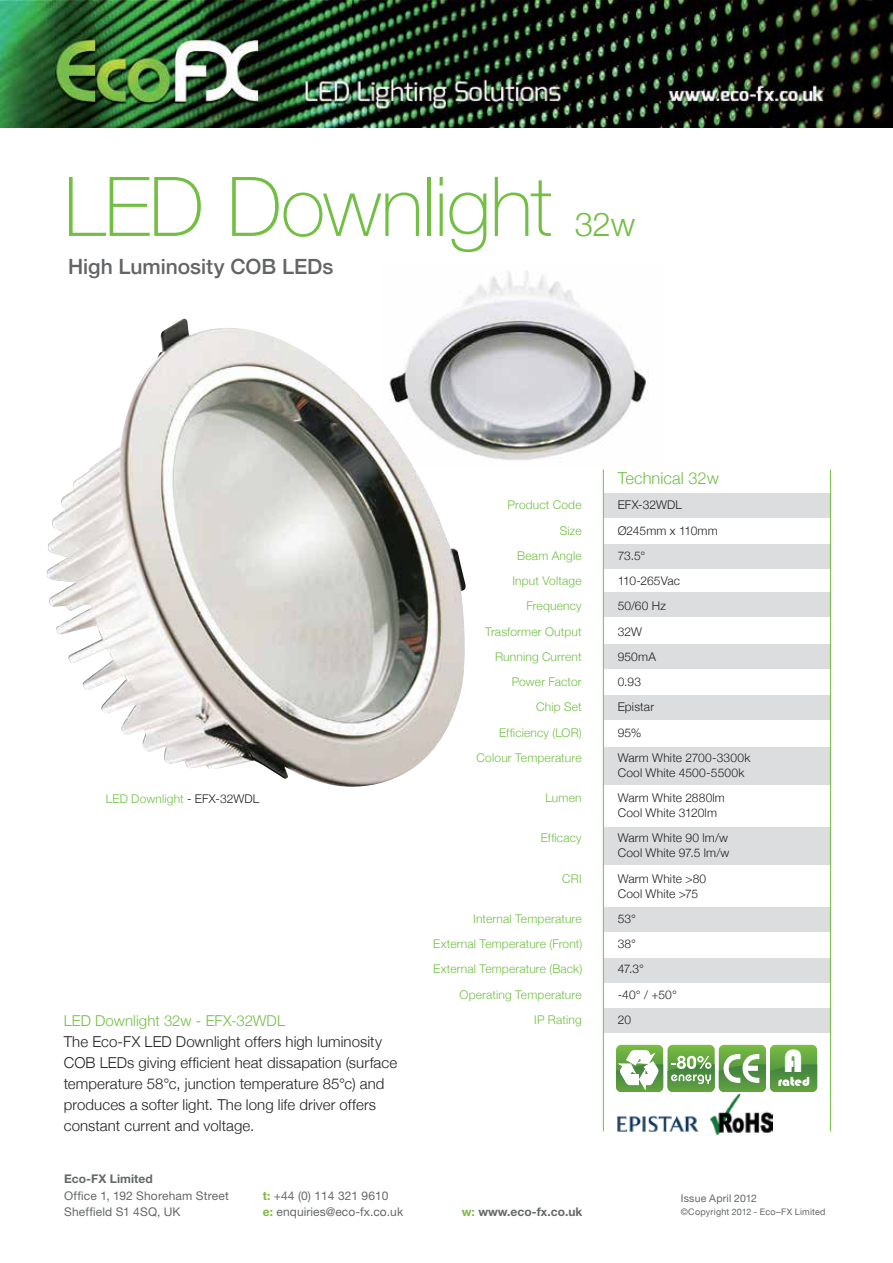
<style>
.page{position:relative;width:893px;height:1263px;background:#fff}
.page>*{position:absolute;margin:0;border:0;box-sizing:border-box;transform-origin:0 0}
.t1{font:100 82.5px "Helvetica Neue";letter-spacing:-.015em;color:#72bf44}
.t2{font:300 33px "Helvetica Neue";color:#72bf44}
.t3{font:32.85px "Bauhaus 93";color:#fff}
.t4{font:500 21px "Helvetica Neue";color:#636466}
.t5{font:300 16.5px "Helvetica Neue";color:#72bf44}
.t6{font:300 15px/21px "Helvetica Neue";letter-spacing:.005em;color:#231f20}
.t7{font:300 15px "Helvetica Neue";letter-spacing:.005em;color:#72bf44}
.t8{font:13.5px "Bauhaus 93";color:#fff}
.t9{font:300 12px "Helvetica Neue";letter-spacing:.015em;color:#72bf44}
.t10{font:300 12px/15px "Helvetica Neue";letter-spacing:.015em;color:#231f20}
.t11{font:12px/16.5px "Helvetica Neue";letter-spacing:.01em;color:#656868}
.t12{font:700 12px "Helvetica Neue";letter-spacing:.005em;color:#656868}
.t13{font:300 12px "Helvetica Neue";letter-spacing:-.005em;color:#231f20}
.t14{font:10.5px "Helvetica Neue";letter-spacing:.02em;color:#656868}
.t15{font:9px "Helvetica Neue";letter-spacing:.025em;color:#656868}
.s1{color:#231f20}
.s2{font-weight:700;color:#82b841}
.s3{color:#82b841}
</style>
<div class="page">
<img style="left:448px;top:271px;width:201px;height:190px">
<img style="left:47px;top:317px;width:420px;height:470px">
<div style="left:604px;top:747px;width:226px;height:37px;background:#dcddde"></div>
<div style="left:604px;top:828px;width:226px;height:37px;background:#dcddde"></div>
<div style="left:604px;top:907px;width:226px;height:24px;background:#dcddde"></div>
<div style="left:604px;top:695px;width:226px;height:24px;background:#dcddde"></div>
<div style="left:604px;top:644px;width:226px;height:24px;background:#dcddde"></div>
<div style="left:604px;top:592px;width:226px;height:24px;background:#dcddde"></div>
<div style="left:604px;top:544px;width:226px;height:24px;background:#dcddde"></div>
<div style="left:604px;top:493px;width:226px;height:24px;background:#dcddde"></div>
<div style="left:604px;top:958px;width:226px;height:24px;background:#dcddde"></div>
<div style="left:604px;top:1009px;width:226px;height:24px;background:#dcddde"></div>
<svg style="left:616px;top:1045px;width:201px;height:47px"></svg>
<hr style="left:603px;top:469px;width:1px;height:662px;background:#72bf44">
<hr style="left:830px;top:469px;width:1px;height:662px;background:#72bf44">
<img style="left:617px;top:1115px;width:82px;height:17px">
<img style="left:710px;top:1095px;width:63px;height:39px">
<img style="left:0;top:0;width:893px;height:127px">
<h1 class="t1" style="left:64px;top:159px;width:490px">LED Downlight</h1>
<h3 class="t4" style="left:68px;top:249px;width:267px">High Luminosity COB LEDs</h3>
<h2 class="t2" style="left:575px;top:198px;width:62px">32w</h2>
<p class="t9" style="left:106px;top:789px;width:155px">LED Downlight <span class="s1">- EFX-32WDL</span></p>
<p class="t7" style="left:64px;top:1008px;width:223px">LED Downlight 32w - EFX-32WDL</p>
<p class="t6" style="left:64px;top:1030px;width:335px">The Eco-FX LED Downlight offers high luminosity COB LEDs giving efficient heat dissapation (surface temperature 58°c, junction temperature 85°c) and produces a softer light. The long life driver offers constant current and voltage.</p>
<h3 class="t5" style="left:618px;top:465px;width:103px">Technical 32w</h3>
<p class="t9" style="left:508px;top:495px;width:76px">Product Code</p>
<p class="t10" style="left:618px;top:497px;width:66px">EFX-32WDL</p>
<p class="t9" style="left:560px;top:521px;width:23px">Size</p>
<p class="t10" style="left:618px;top:522px;width:102px">Ø245mm x 110mm</p>
<p class="t9" style="left:517px;top:546px;width:66px">Beam Angle</p>
<p class="t10" style="left:618px;top:547px;width:29px">73.5°</p>
<p class="t9" style="left:512px;top:571px;width:71px">Input Voltage</p>
<p class="t13" style="left:618px;top:571px;width:64px">110-265Vac</p>
<p class="t9" style="left:526px;top:596px;width:57px">Frequency</p>
<p class="t10" style="left:618px;top:598px;width:50px">50/60 Hz</p>
<p class="t9" style="left:485px;top:621px;width:98px">Trasformer Output</p>
<p class="t10" style="left:618px;top:623px;width:26px">32W</p>
<p class="t9" style="left:495px;top:647px;width:88px">Running Current</p>
<p class="t10" style="left:618px;top:648px;width:40px">950mA</p>
<p class="t9" style="left:512px;top:672px;width:71px">Power Factor</p>
<p class="t10" style="left:618px;top:673px;width:25px">0.93</p>
<p class="t9" style="left:536px;top:697px;width:47px">Chip Set</p>
<p class="t10" style="left:618px;top:699px;width:38px">Epistar</p>
<p class="t9" style="left:499px;top:722px;width:84px">Efficiency (LOR)</p>
<p class="t10" style="left:618px;top:724px;width:25px">95%</p>
<p class="t9" style="left:477px;top:748px;width:106px">Colour Temperature</p>
<p class="t10" style="left:618px;top:749px;width:134px">Warm White 2700-3300k<br>Cool White 4500-5500k</p>
<p class="t9" style="left:545px;top:788px;width:38px">Lumen</p>
<p class="t10" style="left:618px;top:789px;width:109px">Warm White 2880lm<br>Cool White 3120lm</p>
<p class="t9" style="left:541px;top:828px;width:42px">Efficacy</p>
<p class="t10" style="left:618px;top:830px;width:113px">Warm White 90 lm/w<br>Cool White 97.5 lm/w</p>
<p class="t9" style="left:562px;top:868px;width:21px">CRI</p>
<p class="t10" style="left:618px;top:870px;width:90px">Warm White &gt;80<br>Cool White &gt;75</p>
<p class="t9" style="left:473px;top:909px;width:110px">Internal Temperature</p>
<p class="t10" style="left:618px;top:910px;width:20px">53°</p>
<p class="t9" style="left:433px;top:934px;width:151px">External Temperature (Front)</p>
<p class="t10" style="left:618px;top:935px;width:20px">38°</p>
<p class="t9" style="left:433px;top:959px;width:151px">External Temperature (Back)</p>
<p class="t10" style="left:618px;top:961px;width:28px">47.3°</p>
<p class="t9" style="left:460px;top:984px;width:124px">Operating Temperature</p>
<p class="t10" style="left:618px;top:986px;width:61px">-40° / +50°</p>
<p class="t9" style="left:534px;top:1010px;width:49px">IP Rating</p>
<p class="t10" style="left:618px;top:1011px;width:15px">20</p>
<h3 class="t3" style="left:783px;top:1043px;width:21px">A</h3>
<p class="t8" style="left:778px;top:1073px;width:34px">rated</p>
<p class="t12" style="left:64px;top:1171px;width:90px">Eco-FX Limited</p>
<p class="t11" style="left:64px;top:1187px;width:166px">Office 1, 192 Shoreham Street<br>Sheffield S1 4SQ, UK</p>
<p class="t11" style="left:263px;top:1187px;width:142px"><span class="s2">t:</span> +44 (0) 114 321 9610<br><span class="s2">e:</span> enquiries@eco-fx.co.uk</p>
<p class="t12" style="left:462px;top:1204px;width:122px"><span class="s3">w:</span> www.eco-fx.co.uk</p>
<p class="t14" style="left:681px;top:1191px;width:78px">Issue April 2012</p>
<p class="t15" style="left:681px;top:1206px;width:146px">©Copyright 2012 - Eco–FX Limited</p>
</div>
